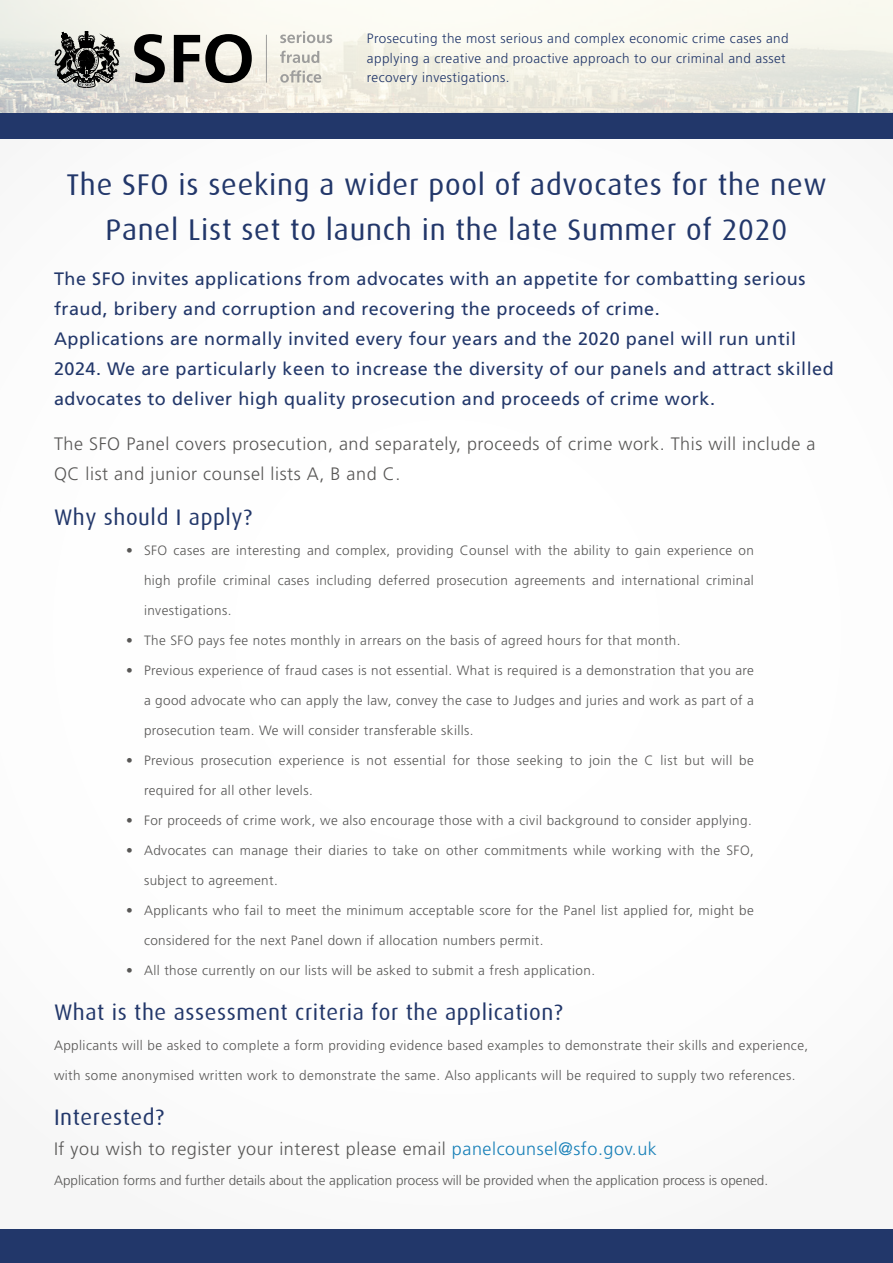
<style>
.page{position:relative;width:893px;height:1263px;background:#fff}
.page>*{position:absolute;margin:0;border:0;box-sizing:border-box;transform-origin:0 0}
.t1{font:30px/45px "Dax";letter-spacing:.025em;color:#22376a;text-align:center}
.t2{font:22.5px "Dax";letter-spacing:.025em;color:#22376a}
.t3{font:18px/30px "Frutiger LT Std";letter-spacing:.03em;color:#22376a}
.t4{font:300 18px/30px "Frutiger LT Std";letter-spacing:.03em;color:#585756}
.t5{font:300 13.5px "Frutiger LT Std";letter-spacing:.03em;color:#585756}
.t6{font:300 13.5px/19.5px "Frutiger LT Std";letter-spacing:.03em;color:#22376a}
.t7{font:300 13.5px "Frutiger LT Std";color:#585756}
.t8{font:300 13.5px "Frutiger LT Std";letter-spacing:.03em;color:#585857}
.s1{color:#585756}
.s2{color:#1880b8}
</style>
<div class="page">
<div style="left:0;top:0;width:893px;height:138px;background:#22376a"></div>
<div style="left:0;top:1230px;width:893px;height:33px;background:#22376a"></div>
<svg style="left:0;top:0;width:893px;height:113px;background:#f0efe6"></svg>
<svg style="left:134px;top:34px;width:31px;height:49px;background:#6f6e6a"></svg>
<svg style="left:174px;top:34px;width:78px;height:49px;background:#807e79"></svg>
<svg style="left:280px;top:32px;width:52px;height:11px"></svg>
<svg style="left:280px;top:51px;width:39px;height:12px"></svg>
<svg style="left:280px;top:70px;width:41px;height:13px"></svg>
<hr style="left:266px;top:35px;width:1px;height:48px;background:#9d9d9c">
<svg style="left:55px;top:32px;width:65px;height:55px;background:#6f6f6c"></svg>
<p class="t6" style="left:367px;top:29px;width:423px">Prosecuting the most serious and complex economic crime cases and applying a creative and proactive approach to our criminal and asset recovery investigations.</p>
<h1 class="t1" style="left:66px;top:162px;width:762px">The SFO is seeking a wider pool of advocates for the new<br>Panel List set to launch in the late Summer of 2020</h1>
<p class="t3" style="left:54px;top:264px;width:781px">The SFO invites applications from advocates with an appetite for combatting serious fraud, bribery and corruption and recovering the proceeds of crime.<br>Applications are normally invited every four years and the 2020 panel will run until 2024. We are particularly keen to increase the diversity of our panels and attract skilled advocates to deliver high quality prosecution and proceeds of crime work.</p>
<h3 class="t4" style="left:54px;top:429px;width:763px">The SFO Panel covers prosecution, and separately, proceeds of crime work. This will include a<br>QC list and junior counsel lists A, B and C.</h3>
<h2 class="t2" style="left:54px;top:505px;width:199px">Why should I apply?</h2>
<p class="t5" style="left:126px;top:543px;width:629px">• SFO cases are interesting and complex, providing Counsel with the ability to gain experience on</p>
<p class="t5" style="left:144px;top:573px;width:611px">high profile criminal cases including deferred prosecution agreements and international criminal</p>
<p class="t5" style="left:144px;top:603px;width:89px">investigations.</p>
<p class="t8" style="left:126px;top:633px;width:556px"><span class="s1">•</span> The SFO pays fee notes monthly in arrears on the basis of agreed hours for that month.</p>
<p class="t5" style="left:126px;top:663px;width:629px">• Previous experience of fraud cases is not essential. What is required is a demonstration that you are</p>
<p class="t5" style="left:144px;top:693px;width:611px">a good advocate who can apply the law, convey the case to Judges and juries and work as part of a</p>
<p class="t5" style="left:144px;top:723px;width:331px">prosecution team. We will consider transferable skills.</p>
<p class="t5" style="left:126px;top:753px;width:629px">• Previous prosecution experience is not essential for those seeking to join the C list but will be</p>
<p class="t5" style="left:144px;top:783px;width:170px">required for all other levels.</p>
<p class="t5" style="left:126px;top:813px;width:627px">• For proceeds of crime work, we also encourage those with a civil background to consider applying.</p>
<p class="t5" style="left:126px;top:843px;width:629px">• Advocates can manage their diaries to take on other commitments while working with the SFO,</p>
<p class="t5" style="left:144px;top:873px;width:135px">subject to agreement.</p>
<p class="t5" style="left:126px;top:903px;width:629px">• Applicants who fail to meet the minimum acceptable score for the Panel list applied for, might be</p>
<p class="t5" style="left:144px;top:933px;width:401px">considered for the next Panel down if allocation numbers permit.</p>
<p class="t5" style="left:126px;top:963px;width:471px">• All those currently on our lists will be asked to submit a fresh application.</p>
<h2 class="t2" style="left:54px;top:1000px;width:510px">What is the assessment criteria for the application?</h2>
<p class="t5" style="left:54px;top:1038px;width:756px">Applicants will be asked to complete a form providing evidence based examples to demonstrate their skills and experience,</p>
<p class="t5" style="left:54px;top:1068px;width:743px">with some anonymised written work to demonstrate the same. Also applicants will be required to supply two references.</p>
<h2 class="t2" style="left:54px;top:1105px;width:112px">Interested?</h2>
<h3 class="t4" style="left:54px;top:1134px;width:604px">If you wish to register your interest please email <span class="s2">panelcounsel@sfo.gov.uk</span></h3>
<p class="t7" style="left:54px;top:1173px;width:716px">Application forms and further details about the application process will be provided when the application process is opened.</p>
</div>
